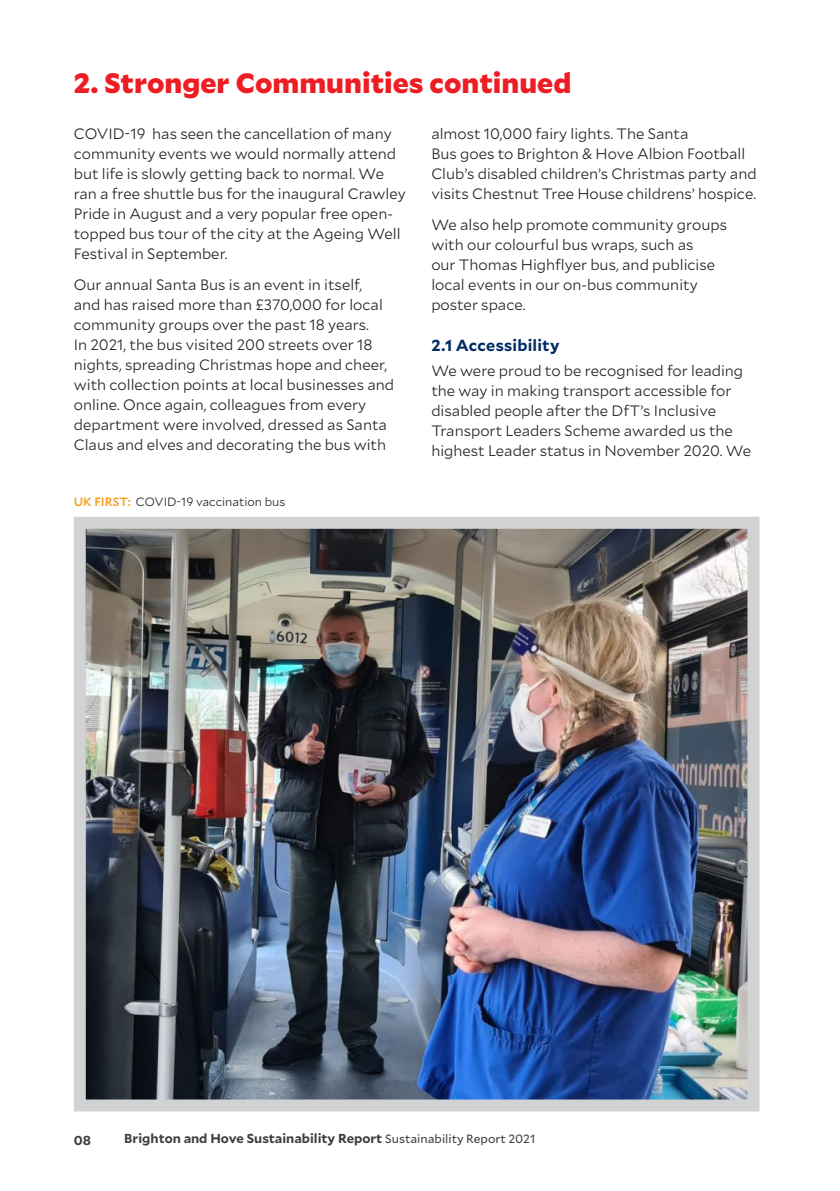
<style>
.page{position:relative;width:840px;height:1191px;background:#fff}
.page>*{position:absolute;margin:0;border:0;box-sizing:border-box;transform-origin:0 0}
.t1{font:900 28px "Mallory";color:#ee1d23}
.t2{font:700 16px "Mallory";letter-spacing:.015em;color:#002c62}
.t3{font:300 15px/20px "Mallory";color:#231f20}
.t4{font:700 13px "Mallory";color:#3e3e3f}
.t5{font:300 12px "Mallory";color:#231f20}
.s1{font-weight:500;color:#f89c1c}
.s2{font-weight:400;font-size:12px}
</style>
<div class="page">
<img style="left:87px;top:530px;width:659px;height:568px">
<div style="left:74px;top:517px;width:685px;height:594px;border:12px solid #d1d2d4"></div>
<h1 class="t1" style="left:74px;top:62px;width:499px">2. Stronger Communities continued</h1>
<p class="t3" style="left:74px;top:123px;width:333px">COVID-19 has seen the cancellation of many community events we would normally attend but life is slowly getting back to normal. We ran a free shuttle bus for the inaugural Crawley Pride in August and a very popular free open&shy;topped bus tour of the city at the Ageing Well Festival in September.</p>
<p class="t3" style="left:74px;top:274px;width:321px">Our annual Santa Bus is an event in itself,<br>and has raised more than £370,000 for local community groups over the past 18 years.<br>In 2021, the bus visited 200 streets over 18 nights, spreading Christmas hope and cheer, with collection points at local businesses and online. Once again, colleagues from every department were involved, dressed as Santa Claus and elves and decorating the bus with</p>
<p class="t5" style="left:74px;top:493px;width:213px"><span class="s1">UK FIRST:</span> COVID-19 vaccination bus</p>
<p class="t3" style="left:431px;top:123px;width:326px">almost 10,000 fairy lights. The Santa<br>Bus goes to Brighton &amp; Hove Albion Football Club’s disabled children’s Christmas party and visits Chestnut Tree House childrens’ hospice.</p>
<p class="t3" style="left:431px;top:213px;width:297px">We also help promote community groups with our colourful bus wraps, such as<br>our Thomas Highflyer bus, and publicise local events in our on-bus community poster space.</p>
<p class="t2" style="left:431px;top:333px;width:130px">2.1 Accessibility</p>
<p class="t3" style="left:431px;top:360px;width:321px">We were proud to be recognised for leading the way in making transport accessible for disabled people after the DfT’s Inclusive Transport Leaders Scheme awarded us the highest Leader status in November 2020. We</p>
<p class="t4" style="left:74px;top:1130px;width:19px">08</p>
<p class="t4" style="left:124px;top:1129px;width:412px">Brighton and Hove Sustainability Report <span class="s2">Sustainability Report 2021</span></p>
</div>
